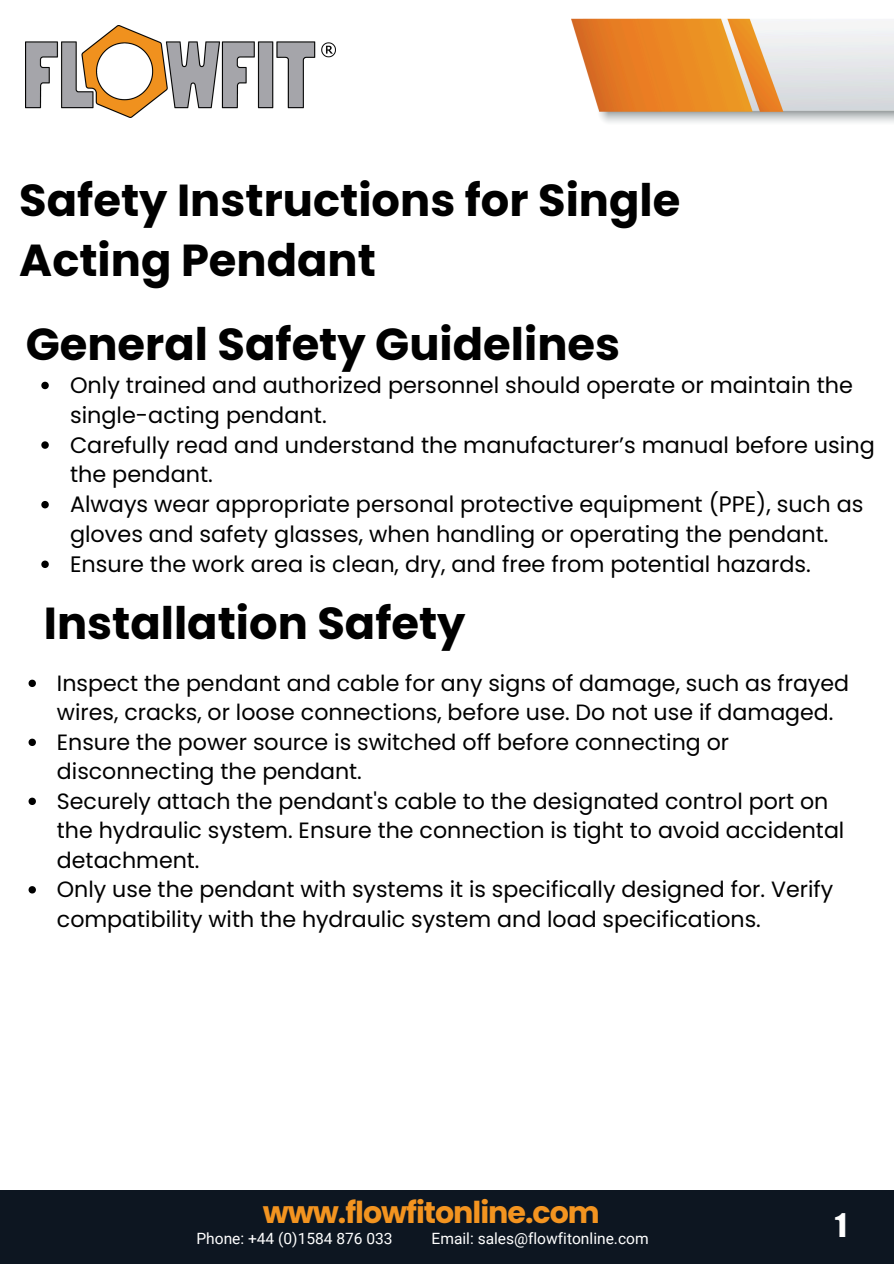
<style>
.page{position:relative;width:894px;height:1264px;background:#fff}
.page>*{position:absolute;margin:0;border:0;box-sizing:border-box;transform-origin:0 0}
.t1{font:700 44.7px/59.7px "Poppins";color:#000}
.t2{font:33.3px "Impact LT Std";color:#fff}
.t3{font:700 30.15px "Poppins";letter-spacing:-.035em;color:#f39420}
.t4{font:22.35px/29.8px "Poppins";color:#000}
.t5{font:22.05px/29.5px "Poppins";color:#000}
.t6{font:15.6px "Roboto";color:#fff}
</style>
<div class="page">
<img style="left:26px;top:26px;width:309px;height:91px">
<svg style="left:41px;top:382px;width:8px;height:7px"></svg>
<svg style="left:41px;top:441px;width:8px;height:8px"></svg>
<svg style="left:41px;top:501px;width:8px;height:7px"></svg>
<svg style="left:41px;top:560px;width:8px;height:8px"></svg>
<div style="left:0;top:1190px;width:893px;height:73px;background:#0d1621"></div>
<svg style="left:29px;top:679px;width:7px;height:8px"></svg>
<svg style="left:29px;top:738px;width:7px;height:8px"></svg>
<svg style="left:29px;top:797px;width:7px;height:8px"></svg>
<svg style="left:29px;top:886px;width:7px;height:7px"></svg>
<img style="left:571px;top:19px;width:322px;height:104px">
<p class="t1" style="left:19px;top:170px;width:662px">Safety Instructions for Single<br>Acting Pendant</p>
<p class="t1" style="left:26px;top:315px;width:595px">General Safety Guidelines</p>
<h1 class="t4" style="left:70px;top:370px;width:784px">Only trained and authorized personnel should operate or maintain the single-acting pendant.</h1>
<h1 class="t4" style="left:70px;top:430px;width:806px">Carefully read and understand the manufacturer’s manual before using the pendant.</h1>
<p class="t4" style="left:70px;top:489px;width:794px">Always wear appropriate personal protective equipment (PPE), such as gloves and safety glasses, when handling or operating the pendant.</p>
<p class="t4" style="left:70px;top:549px;width:742px">Ensure the work area is clean, dry, and free from potential hazards.</p>
<p class="t1" style="left:44px;top:593px;width:423px">Installation Safety</p>
<p class="t5" style="left:57px;top:668px;width:793px">Inspect the pendant and cable for any signs of damage, such as frayed wires, cracks, or loose connections, before use. Do not use if damaged.</p>
<p class="t5" style="left:57px;top:727px;width:673px">Ensure the power source is switched off before connecting or disconnecting the pendant.</p>
<h2 class="t5" style="left:57px;top:786px;width:788px">Securely attach the pendant's cable to the designated control port on the hydraulic system. Ensure the connection is tight to avoid accidental detachment.</h2>
<p class="t5" style="left:57px;top:874px;width:777px">Only use the pendant with systems it is specifically designed for. Verify compatibility with the hydraulic system and load specifications.</p>
<h1 class="t3" style="left:263px;top:1190px;width:338px">www.flowfitonline.com</h1>
<p class="t6" style="left:196px;top:1229px;width:198px">Phone: +44 (0)1584 876 033</p>
<p class="t6" style="left:431px;top:1229px;width:218px">Email: sales@flowfitonline.com</p>
<p class="t2" style="left:833px;top:1212px;width:14px">1</p>
</div>
